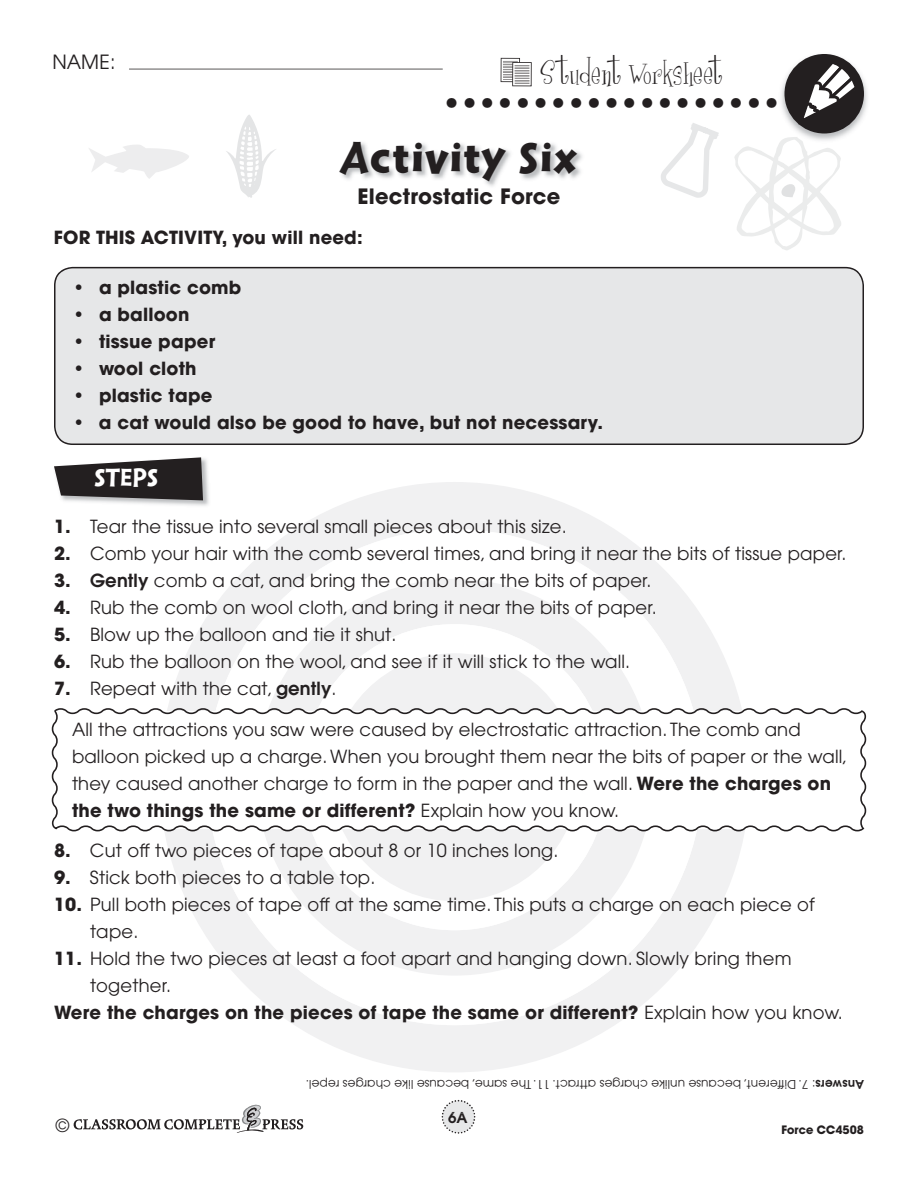
<style>
.page{position:relative;width:918px;height:1188px;background:#fff}
.page>*{position:absolute;margin:0;border:0;box-sizing:border-box;transform-origin:0 0}
.t1{font:46.5px "Cal Sans Heavy KB";letter-spacing:.045em;color:#231f20}
.t2{font:700 42px "Futura";color:#231f20}
.t3{font:31.5px "Girlsare Weird";letter-spacing:.01em;color:#231f20}
.t4{font:26.1px "Cal Sans Heavy KB";letter-spacing:.02em;color:#fff}
.t5{font:700 21px "Avant Garde";letter-spacing:.01em;color:#231f20}
.t6{font:19.5px "Avant Garde";color:#231f20}
.t7{font:18px/27px "Avant Garde";letter-spacing:.01em;color:#231f20}
.t8{font:700 18px "Avant Garde";letter-spacing:.01em;color:#231f20}
.t9{font:600 15px "Avant Garde";color:#231f20}
.t10{font:12px "Avant Garde";letter-spacing:.01em;color:#231f20}
.t11{font:700 12px "Avant Garde IT Cby BT";color:#231f20}
.s1{font-weight:700}
.s2{font-weight:600}
.s3{font-weight:400}
</style>
<div class="page">
<svg style="left:74px;top:1114px;width:229px;height:19px"></svg>
<hr style="left:129px;top:69px;width:314px;height:1px;background:#231f20">
<img style="left:781px;top:54px;width:87px;height:83px">
<div style="left:784px;top:54px;width:80px;height:80px;background:#231f20;border-radius:50%"></div>
<svg style="left:799px;top:57px;width:62px;height:67px"></svg>
<svg style="left:501px;top:58px;width:31px;height:28px"></svg>
<svg style="left:734px;top:137px;width:107px;height:113px"></svg>
<img style="left:342px;top:142px;width:240px;height:45px">
<svg style="left:89px;top:145px;width:100px;height:34px"></svg>
<svg style="left:661px;top:123px;width:58px;height:75px"></svg>
<svg style="left:226px;top:115px;width:50px;height:83px"></svg>
<svg style="left:442px;top:1100px;width:33px;height:34px"></svg>
<svg style="left:165px;top:482px;width:580px;height:590px"></svg>
<svg style="left:207px;top:529px;width:496px;height:496px"></svg>
<svg style="left:256px;top:579px;width:397px;height:397px"></svg>
<svg style="left:302px;top:624px;width:306px;height:306px"></svg>
<div style="left:331px;top:653px;width:248px;height:248px;background:#f1f1f2;border-radius:50%"></div>
<div style="left:54px;top:267px;width:810px;height:178px;background:#e6e7e8"></div>
<img style="left:63px;top:458px;width:147px;height:50px">
<svg style="left:54px;top:457px;width:149px;height:43px;background:#484546"></svg>
<svg style="left:52px;top:708px;width:814px;height:123px"></svg>
<p class="t6" style="left:52px;top:54px;width:65px">NAME:</p>
<h3 class="t3" style="left:540px;top:54px;width:184px">Student Worksheet</h3>
<h2 class="t2" style="left:445px;top:72px;width:336px">...................</h2>
<h1 class="t1" style="left:341px;top:142px;width:238px">Activity Six</h1>
<p class="t5" style="left:358px;top:188px;width:204px">Electrostatic Force</p>
<p class="t8" style="left:54px;top:231px;width:310px">FOR THIS ACTIVITY, you will need:</p>
<p class="t8" style="left:72px;top:281px;width:171px">• a plastic comb</p>
<p class="t8" style="left:72px;top:308px;width:119px">• a balloon</p>
<p class="t8" style="left:72px;top:335px;width:145px">• tissue paper</p>
<p class="t8" style="left:72px;top:362px;width:126px">• wool cloth</p>
<p class="t8" style="left:72px;top:389px;width:142px">• plastic tape</p>
<p class="t8" style="left:72px;top:416px;width:533px">• a cat would also be good to have, but not necessary.</p>
<h3 class="t4" style="left:94px;top:469px;width:65px">STEPS</h3>
<p class="t7" style="left:54px;top:515px;width:514px"><span class="s1">1.</span> Tear the tissue into several small pieces about this size.</p>
<p class="t7" style="left:54px;top:542px;width:794px"><span class="s1">2.</span> Comb your hair with the comb several times, and bring it near the bits of tissue paper.</p>
<p class="t7" style="left:54px;top:569px;width:599px"><span class="s1">3.</span> <span class="s2">Gently</span> comb a cat, and bring the comb near the bits of paper.</p>
<p class="t7" style="left:54px;top:596px;width:604px"><span class="s1">4.</span> Rub the comb on wool cloth, and bring it near the bits of paper.</p>
<p class="t7" style="left:54px;top:623px;width:344px"><span class="s1">5.</span> Blow up the balloon and tie it shut.</p>
<p class="t7" style="left:54px;top:650px;width:578px"><span class="s1">6.</span> Rub the balloon on the wool, and see if it will stick to the wall.</p>
<p class="t7" style="left:54px;top:677px;width:284px"><span class="s1">7.</span> Repeat with the cat, <span class="s2">gently</span>.</p>
<p class="t7" style="left:72px;top:717px;width:777px">All the attractions you saw were caused by electrostatic attraction. The comb and balloon picked up a charge. When you brought them near the bits of paper or the wall, they caused another charge to form in the paper and the wall. <span class="s1">Were the charges on the two things the same or different?</span> Explain how you know.</p>
<p class="t7" style="left:54px;top:839px;width:506px"><span class="s1">8.</span> Cut off two pieces of tape about 8 or 10 inches long.</p>
<p class="t7" style="left:54px;top:866px;width:323px"><span class="s1">9.</span> Stick both pieces to a table top.</p>
<p class="t7" style="left:90px;top:893px;width:726px;text-indent:-36px"><span class="s1">10.</span> Pull both pieces of tape off at the same time. This puts a charge on each piece of tape.</p>
<p class="t7" style="left:54px;top:947px;width:739px"><span class="s1">11.</span> Hold the two pieces at least a foot apart and hanging down. Slowly bring them</p>
<p class="t7" style="left:90px;top:974px;width:83px">together.</p>
<p class="t8" style="left:54px;top:1006px;width:790px">Were the charges on the pieces of tape the same or different? <span class="s3">Explain how you know.</span></p>
<p class="t10" style="left:864px;top:1089px;width:560px;rotate:-180deg"><span class="s2">Answers</span>: 7. Different, because unlike charges attract. 11. The same, because like charges repel.</p>
<p class="t9" style="left:448px;top:1112px;width:21px">6A</p>
<p class="t7" style="left:56px;top:1113px;width:15px">©</p>
<p class="t11" style="left:781px;top:1125px;width:84px">Force CC4508</p>
</div>
